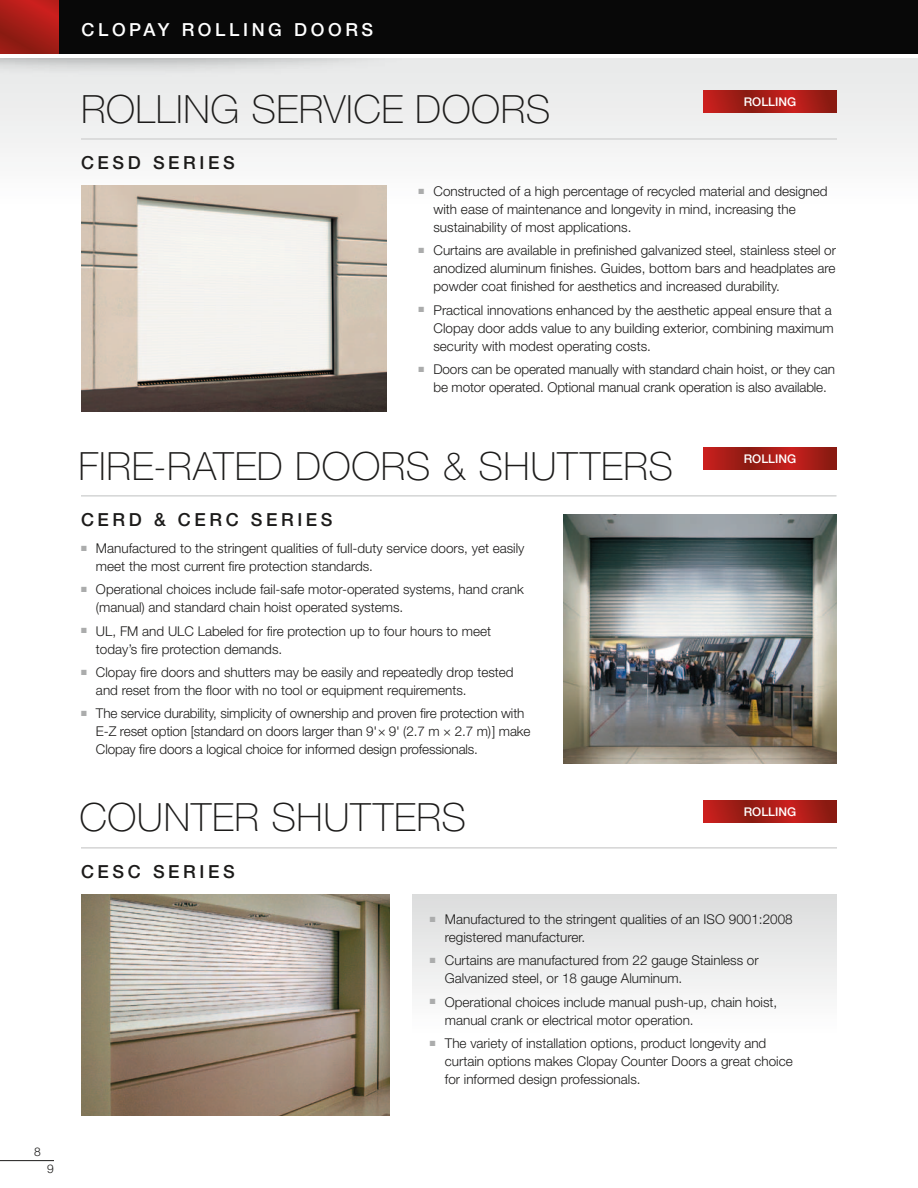
<style>
.page{position:relative;width:918px;height:1188px;background:#fff}
.page>*{position:absolute;margin:0;border:0;box-sizing:border-box;transform-origin:0 0}
.t1{font:100 39px "Helvetica Neue";letter-spacing:.015em;color:#1c1b1a}
.t2{font:500 18px "Helvetica Neue";letter-spacing:.2em;color:#1c1b1a}
.t3{font:500 18px "Helvetica Neue";letter-spacing:.2em;color:#fff}
.t4{font:300 13.5px/18px "Helvetica Neue";color:#1c1b1a}
.t5{font:500 12px "Helvetica Neue";color:#fff}
.t6{font:300 12px "Helvetica Neue";color:#1c1b1a}
</style>
<div class="page">
<div style="left:0;top:49px;width:918px;height:201px;background:#f3f3f3"></div>
<div style="left:0;top:0;width:918px;height:54px;background:#080808"></div>
<svg style="left:0;top:0;width:59px;height:54px;background:#a81d17"></svg>
<img style="left:81px;top:185px;width:306px;height:226px">
<svg style="left:703px;top:91px;width:134px;height:21px;background:#a81d17"></svg>
<hr style="left:81px;top:138px;width:756px;height:2px;background:#d4d5d5">
<div style="left:413px;top:894px;width:424px;height:222px;background:linear-gradient(to bottom,#e0e1e1,#fff)"></div>
<img style="left:81px;top:894px;width:309px;height:222px">
<svg style="left:703px;top:800px;width:134px;height:22px;background:#a81d17"></svg>
<hr style="left:81px;top:847px;width:756px;height:2px;background:#d4d5d5">
<hr style="left:0;top:1160px;width:54px;height:1px;background:#1c1b1a">
<img style="left:564px;top:515px;width:273px;height:248px">
<svg style="left:703px;top:448px;width:134px;height:21px;background:#a81d17"></svg>
<hr style="left:81px;top:495px;width:756px;height:2px;background:#d4d5d5">
<hr style="left:0;top:54px;width:918px;height:3px;background:#fff">
<p class="t6" style="left:34px;top:1145px;width:8px">8</p>
<p class="t6" style="left:47px;top:1162px;width:8px">9</p>
<h2 class="t3" style="left:81px;top:19px;width:293px">CLOPAY ROLLING DOORS</h2>
<h1 class="t1" style="left:81px;top:87px;width:471px">ROLLING SERVICE DOORS</h1>
<p class="t5" style="left:744px;top:95px;width:54px">ROLLING</p>
<h2 class="t2" style="left:81px;top:152px;width:155px">CESD SERIES</h2>
<p class="t4" style="left:433px;top:182px;width:396px;text-indent:-15px"><sup>■</sup> Constructed of a high percentage of recycled material and designed with ease of maintenance and longevity in mind, increasing the sustainability of most applications.</p>
<p class="t4" style="left:433px;top:241px;width:404px;text-align:justify;text-indent:-15px"><sup>■</sup> Curtains are available in prefinished galvanized steel, stainless steel or anodized aluminum finishes. Guides, bottom bars and headplates are powder coat finished for aesthetics and increased durability.</p>
<p class="t4" style="left:433px;top:301px;width:402px;text-indent:-15px"><sup>■</sup> Practical innovations enhanced by the aesthetic appeal ensure that a<br>Clopay door adds value to any building exterior, combining maximum security with modest operating costs.</p>
<p class="t4" style="left:418px;top:360px;width:418px;text-align:center"><sup>■</sup> Doors can be operated manually with standard chain hoist, or they can be motor operated. Optional manual crank operation is also available.</p>
<h1 class="t1" style="left:79px;top:444px;width:596px">FIRE-RATED DOORS &amp; SHUTTERS</h1>
<p class="t5" style="left:744px;top:452px;width:54px">ROLLING</p>
<h2 class="t2" style="left:81px;top:509px;width:253px">CERD &amp; CERC SERIES</h2>
<p class="t4" style="left:96px;top:539px;width:430px;text-indent:-15px"><sup>■</sup> Manufactured to the stringent qualities of full-duty service doors, yet easily meet the most current fire protection standards.</p>
<p class="t4" style="left:96px;top:580px;width:429px;text-indent:-15px"><sup>■</sup> Operational choices include fail-safe motor-operated systems, hand crank (manual) and standard chain hoist operated systems.</p>
<p class="t4" style="left:96px;top:622px;width:397px;text-indent:-15px"><sup>■</sup> UL, FM and ULC Labeled for fire protection up to four hours to meet today’s fire protection demands.</p>
<p class="t4" style="left:96px;top:663px;width:419px;text-indent:-15px"><sup>■</sup> Clopay fire doors and shutters may be easily and repeatedly drop tested and reset from the floor with no tool or equipment requirements.</p>
<p class="t4" style="left:96px;top:704px;width:436px;text-indent:-15px"><sup>■</sup> The service durability, simplicity of ownership and proven fire protection with<br>E-Z reset option [standard on doors larger than 9'× 9' (2.7 m × 2.7 m)] make<br>Clopay fire doors a logical choice for informed design professionals.</p>
<h1 class="t1" style="left:79px;top:795px;width:388px">COUNTER SHUTTERS</h1>
<p class="t5" style="left:744px;top:804px;width:54px">ROLLING</p>
<h2 class="t2" style="left:81px;top:861px;width:155px">CESC SERIES</h2>
<p class="t4" style="left:445px;top:910px;width:349px;text-indent:-15px"><sup>■</sup> Manufactured to the stringent qualities of an ISO 9001:2008 registered manufacturer.</p>
<p class="t4" style="left:445px;top:951px;width:315px;text-indent:-15px"><sup>■</sup> Curtains are manufactured from 22 gauge Stainless or<br>Galvanized steel, or 18 gauge Aluminum.</p>
<p class="t4" style="left:445px;top:992px;width:334px;text-indent:-15px"><sup>■</sup> Operational choices include manual push-up, chain hoist, manual crank or electrical motor operation.</p>
<p class="t4" style="left:445px;top:1034px;width:349px;text-indent:-15px"><sup>■</sup> The variety of installation options, product longevity and curtain options makes Clopay Counter Doors a great choice for informed design professionals.</p>
</div>
